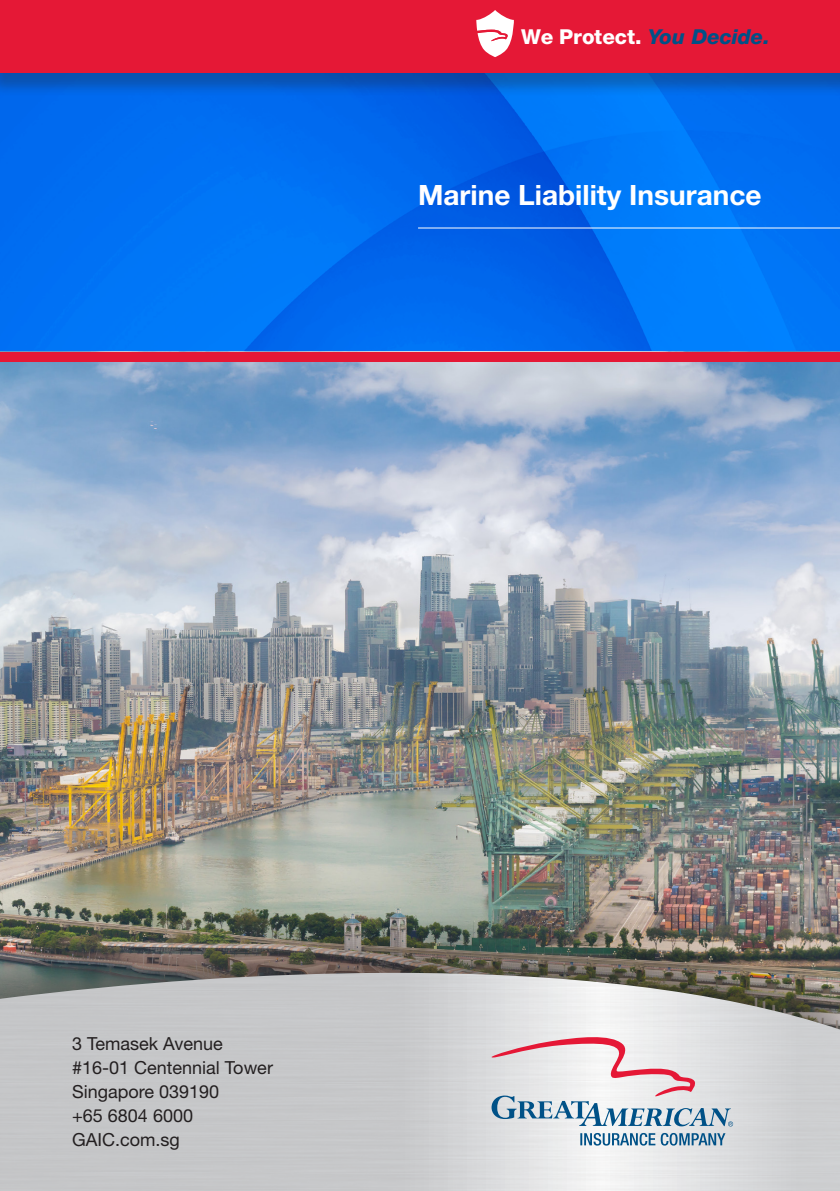
<style>
.page{position:relative;width:840px;height:1191px;background:#fff}
.page>*{position:absolute;margin:0;border:0;box-sizing:border-box;transform-origin:0 0}
.t1{font:700 28px "Helvetica Neue LT Std";color:#fff}
.t2{font:800 20.6px "Helvetica Neue LT Std";color:#fff}
.t3{font:18px "Helvetica Neue LT Std";color:#231f20}
.s1{font-style:italic;color:#005187}
</style>
<div class="page">
<img style="left:0;top:97px;width:839px;height:255px">
<div style="left:0;top:0;width:839px;height:97px;background:#231f20;opacity:.3"></div>
<div style="left:0;top:0;width:839px;height:72px;background:#e51836"></div>
<img style="left:0;top:361px;width:839px;height:550px">
<hr style="left:418px;top:227px;width:421px;height:1px;background:#fff">
<div style="left:0;top:352px;width:839px;height:9px;background:#e51836"></div>
<div style="left:0;top:911px;width:839px;height:280px;background:#231f20;opacity:.56"></div>
<img style="left:0;top:972px;width:839px;height:219px">
<svg style="left:491px;top:1033px;width:241px;height:94px"></svg>
<svg style="left:580px;top:1133px;width:145px;height:12px;background:#80a5be"></svg>
<svg style="left:476px;top:10px;width:37px;height:47px"></svg>
<p class="t2" style="left:520px;top:25px;width:250px">We Protect. <span class="s1">You Decide.</span></p>
<p class="t1" style="left:418px;top:178px;width:345px">Marine Liability Insurance</p>
<p class="t3" style="left:72px;top:1032px;width:152px">3 Temasek Avenue</p>
<p class="t3" style="left:72px;top:1056px;width:202px">#16-01 Centennial Tower</p>
<p class="t3" style="left:72px;top:1080px;width:149px">Singapore 039190</p>
<p class="t3" style="left:72px;top:1104px;width:122px">+65 6804 6000</p>
<p class="t3" style="left:72px;top:1128px;width:109px">GAIC.com.sg</p>
</div>
